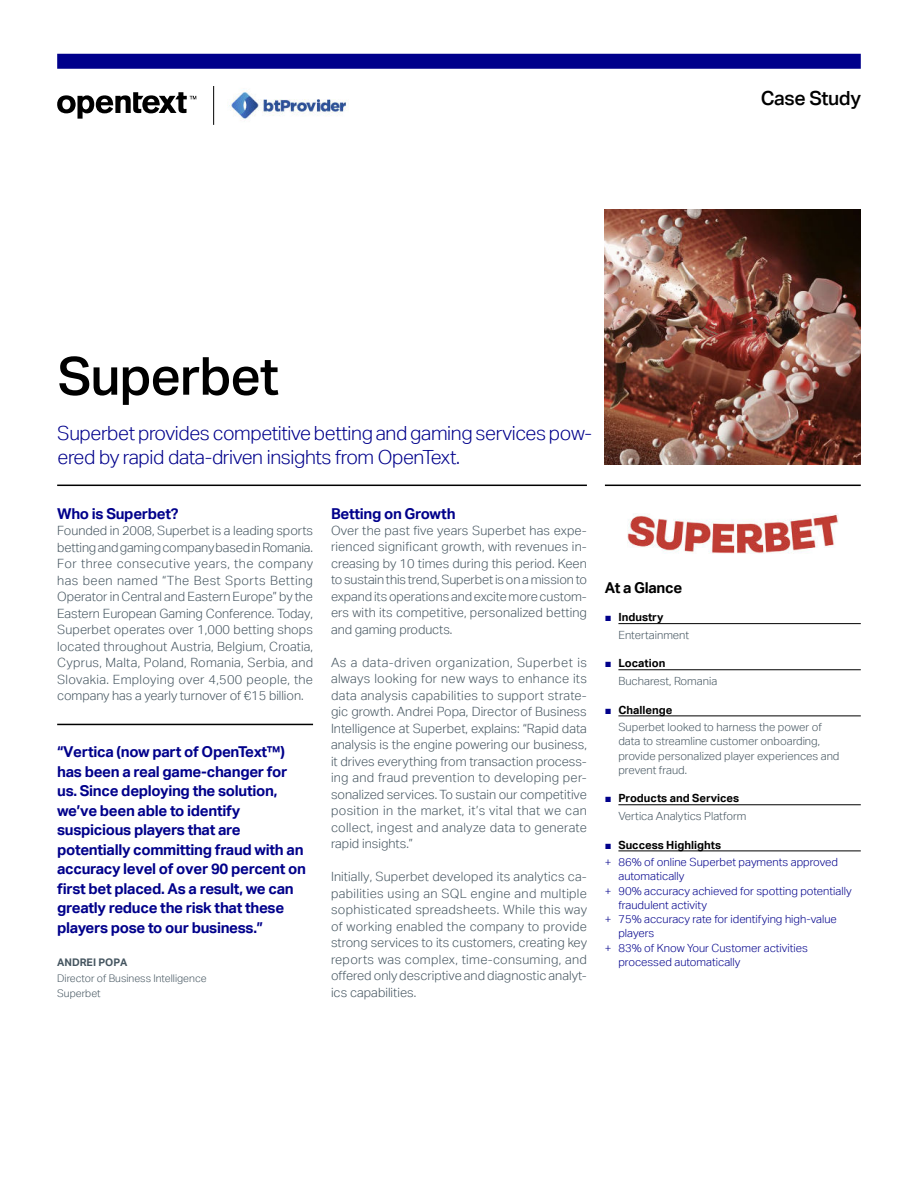
<style>
.page{position:relative;width:918px;height:1188px;background:#fff}
.page>*{position:absolute;margin:0;border:0;box-sizing:border-box;transform-origin:0 0}
.t1{font:500 52.5px "Aktiv Grotesk";letter-spacing:-.02em;color:#000}
.t2{font:300 19.5px/24px "Aktiv Grotesk";letter-spacing:-.02em;color:#00008b}
.t3{font:500 19.5px "Aktiv Grotesk";letter-spacing:-.02em;color:#000}
.t4{font:700 15px/19.5px "Aktiv Grotesk";letter-spacing:-.02em;color:#00008b}
.t5{font:700 15px "Aktiv Grotesk";letter-spacing:-.02em;color:#000}
.t6{font:300 12.75px/16.5px "Aktiv Grotesk";color:#455560;text-align:justify}
.t7{font:300 11.25px/17.7px "Aktiv Grotesk";color:#00008b}
.t8{font:300 11.25px/17.7px "Aktiv Grotesk";color:#455560}
.t9{font:300 10.5px/14.2px "Aktiv Grotesk";color:#455560}
.t10{font:700 10.5px "Aktiv Grotesk";color:#455560}
.s1{font-family:"Arial";font-weight:400;color:#00008b}
.s2{font-weight:700;color:#000}
.s3{font-family:"Arial";font-weight:400}
</style>
<div class="page">
<div style="left:57px;top:54px;width:804px;height:15px;background:#00008b"></div>
<img style="left:605px;top:210px;width:256px;height:254px">
<hr style="left:618px;top:623px;width:243px;height:1px;background:#000">
<hr style="left:618px;top:669px;width:243px;height:1px;background:#000">
<hr style="left:618px;top:716px;width:243px;height:1px;background:#000">
<hr style="left:618px;top:805px;width:243px;height:1px;background:#000">
<hr style="left:618px;top:851px;width:243px;height:1px;background:#000">
<hr style="left:57px;top:724px;width:256px;height:1px;background:#000">
<hr style="left:57px;top:485px;width:530px;height:1px;background:#000">
<hr style="left:605px;top:485px;width:256px;height:1px;background:#000">
<hr style="left:213px;top:86px;width:1px;height:39px;background:#000">
<img style="left:227px;top:91px;width:120px;height:28px">
<img style="left:628px;top:513px;width:210px;height:41px">
<svg style="left:57px;top:92px;width:139px;height:27px"></svg>
<h2 class="t3" style="left:761px;top:90px;width:102px">Case Study</h2>
<h1 class="t1" style="left:58px;top:355px;width:223px">Superbet</h1>
<h2 class="t2" style="left:57px;top:423px;width:536px">Superbet provides competitive betting and gaming services pow&shy;ered by rapid data-driven insights from OpenText.</h2>
<p class="t4" style="left:57px;top:505px;width:123px">Who is Superbet?</p>
<p class="t6" style="left:57px;top:523px;width:258px">Founded in 2008, Superbet is a leading sports betting and gaming company based in Romania.<br>For three consecutive years, the company has been named “The Best Sports Betting Operator in Central and Eastern Europe” by the Eastern European Gaming Conference. Today, Superbet operates over 1,000 betting shops located throughout Austria, Belgium, Croatia, Cyprus, Malta, Poland, Romania, Serbia, and Slovakia. Employing over 4,500 people, the company has a yearly turnover of €15 billion.</p>
<p class="t4" style="left:331px;top:505px;width:126px">Betting on Growth</p>
<p class="t6" style="left:331px;top:522px;width:258px">Over the past five years Superbet has expe&shy;rienced significant growth, with revenues in&shy;creasing by 10 times during this period. Keen to sustain this trend, Superbet is on a mission to expand its operations and excite more custom&shy;ers with its competitive, personalized betting and gaming products.</p>
<p class="t6" style="left:331px;top:655px;width:257px">As a data-driven organization, Superbet is always looking for new ways to enhance its data analysis capabilities to support strate&shy;gic growth. Andrei Popa, Director of Business Intelligence at Superbet, explains: “Rapid data analysis is the engine powering our business, it drives everything from transaction process&shy;ing and fraud prevention to developing per&shy;sonalized services. To sustain our competitive position in the market, it’s vital that we can collect, ingest and analyze data to generate rapid insights.”</p>
<p class="t6" style="left:331px;top:869px;width:258px">Initially, Superbet developed its analytics ca&shy;pabilities using an SQL engine and multiple sophisticated spreadsheets. While this way of working enabled the company to provide strong services to its customers, creating key reports was complex, time-consuming, and offered only descriptive and diagnostic analyt&shy;ics capabilities.</p>
<p class="t4" style="left:57px;top:743px;width:250px">“Vertica (now part of OpenText™) has been a real game-changer for us. Since deploying the solution, we’ve been able to identify suspicious players that are potentially committing fraud with an accuracy level of over 90 percent on first bet placed. As a result, we can greatly reduce the risk that these players pose to our business.”</p>
<p class="t10" style="left:57px;top:958px;width:72px">ANDREI POPA</p>
<p class="t9" style="left:57px;top:972px;width:151px">Director of Business Intelligence<br>Superbet</p>
<p class="t5" style="left:605px;top:581px;width:79px">At a Glance</p>
<p class="t8" style="left:618px;top:609px;width:72px;text-indent:-14px"><span class="s1">■</span> <span class="s2">Industry<br></span>Entertainment</p>
<p class="t8" style="left:618px;top:655px;width:100px;text-indent:-14px"><span class="s1">■</span> <span class="s2">Location<br></span>Bucharest, Romania</p>
<p class="t8" style="left:618px;top:702px;width:205px;text-indent:-14px"><span class="s1">■</span> <span class="s2">Challenge<br></span>Superbet looked to harness the power of</p>
<p class="t8" style="left:618px;top:735px;width:223px;line-height:14.2px">data to streamline customer onboarding, provide personalized player experiences and prevent fraud.</p>
<p class="t8" style="left:618px;top:790px;width:130px;text-indent:-14px"><span class="s1">■</span> <span class="s2">Products and Services<br></span>Vertica Analytics Platform</p>
<p class="t7" style="left:605px;top:837px;width:235px"><span class="s3">■</span> <span class="s2">Success Highlights<br></span>+ 86% of online Superbet payments approved</p>
<p class="t7" style="left:618px;top:868px;width:68px">automatically</p>
<p class="t7" style="left:605px;top:883px;width:248px">+ 90% accuracy achieved for spotting potentially</p>
<p class="t7" style="left:618px;top:897px;width:90px">fraudulent activity</p>
<p class="t7" style="left:605px;top:911px;width:233px">+ 75% accuracy rate for identifying high-value</p>
<p class="t7" style="left:618px;top:925px;width:38px">players</p>
<p class="t7" style="left:605px;top:940px;width:204px">+ 83% of Know Your Customer activities</p>
<p class="t7" style="left:618px;top:954px;width:124px">processed automatically</p>
</div>
